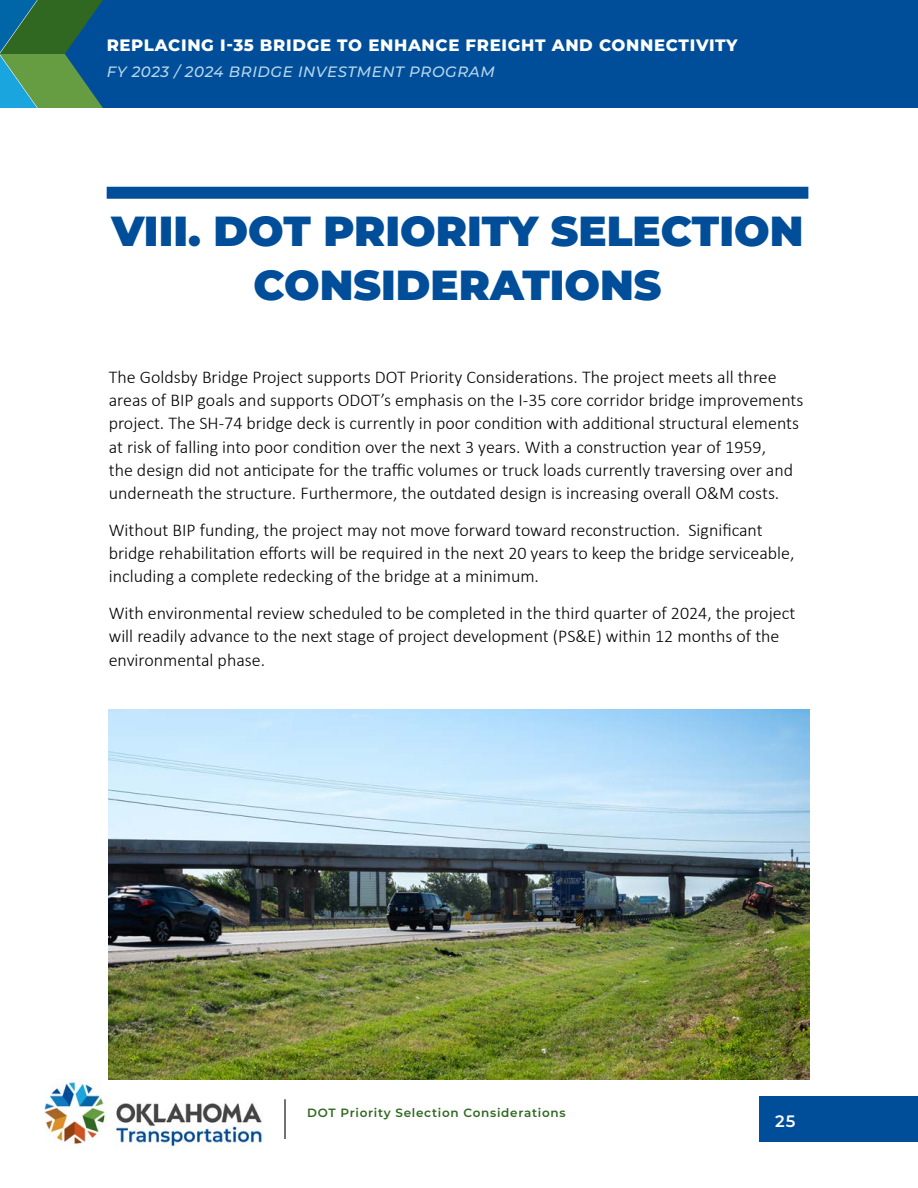
<style>
.page{position:relative;width:918px;height:1188px;background:#fff}
.page>*{position:absolute;margin:0;border:0;box-sizing:border-box;transform-origin:0 0}
.t1{font:900 42px/54px "Montserrat";color:#004e99;text-align:center}
.t2{font:300 18px/23.2px "Calibri";color:#000}
.t3{font:800 16.5px "Montserrat";letter-spacing:.04em;color:#fff}
.t4{font:600 16.5px "Montserrat";color:#fff}
.t5{font:italic 500 15px "Montserrat";letter-spacing:.04em;color:#b7d7ec}
.t6{font:600 12px "Montserrat";letter-spacing:.06em;color:#306821}
</style>
<div class="page">
<div style="left:103px;top:0;width:815px;height:108px;background:#004e99"></div>
<svg style="left:0;top:0;width:103px;height:108px;background:#337a5f"></svg>
<div style="left:760px;top:1096px;width:158px;height:46px;background:#004e99"></div>
<img style="left:44px;top:1079px;width:274px;height:69px">
<hr style="left:284px;top:1099px;width:2px;height:40px;background:#444446">
<div style="left:107px;top:187px;width:701px;height:12px;background:#004e99"></div>
<img style="left:108px;top:709px;width:702px;height:370px">
<p class="t3" style="left:107px;top:33px;width:632px">REPLACING I-35 BRIDGE TO ENHANCE FREIGHT AND CONNECTIVITY</p>
<p class="t5" style="left:107px;top:62px;width:390px">FY 2023 / 2024 BRIDGE INVESTMENT PROGRAM</p>
<h1 class="t1" style="left:112px;top:201px;width:693px">VIII. DOT PRIORITY SELECTION<br>CONSIDERATIONS</h1>
<p class="t2" style="left:109px;top:365px;width:696px">The Goldsby Bridge Project supports DOT Priority Considerations. The project meets all three areas of BIP goals and supports ODOT’s emphasis on the I-35 core corridor bridge improvements project. The SH-74 bridge deck is currently in poor condition with additional structural elements at risk of falling into poor condition over the next 3 years. With a construction year of 1959,<br>the design did not anticipate for the traffic volumes or truck loads currently traversing over and underneath the structure. Furthermore, the outdated design is increasing overall O&amp;M costs.</p>
<p class="t2" style="left:109px;top:518px;width:687px">Without BIP funding, the project may not move forward toward reconstruction. Significant bridge rehabilitation efforts will be required in the next 20 years to keep the bridge serviceable, including a complete redecking of the bridge at a minimum.</p>
<p class="t2" style="left:109px;top:601px;width:688px">With environmental review scheduled to be completed in the third quarter of 2024, the project will readily advance to the next stage of project development (PS&amp;E) within 12 months of the environmental phase.</p>
<p class="t6" style="left:307px;top:1104px;width:260px">DOT Priority Selection Considerations</p>
<p class="t4" style="left:775px;top:1110px;width:22px">25</p>
</div>
